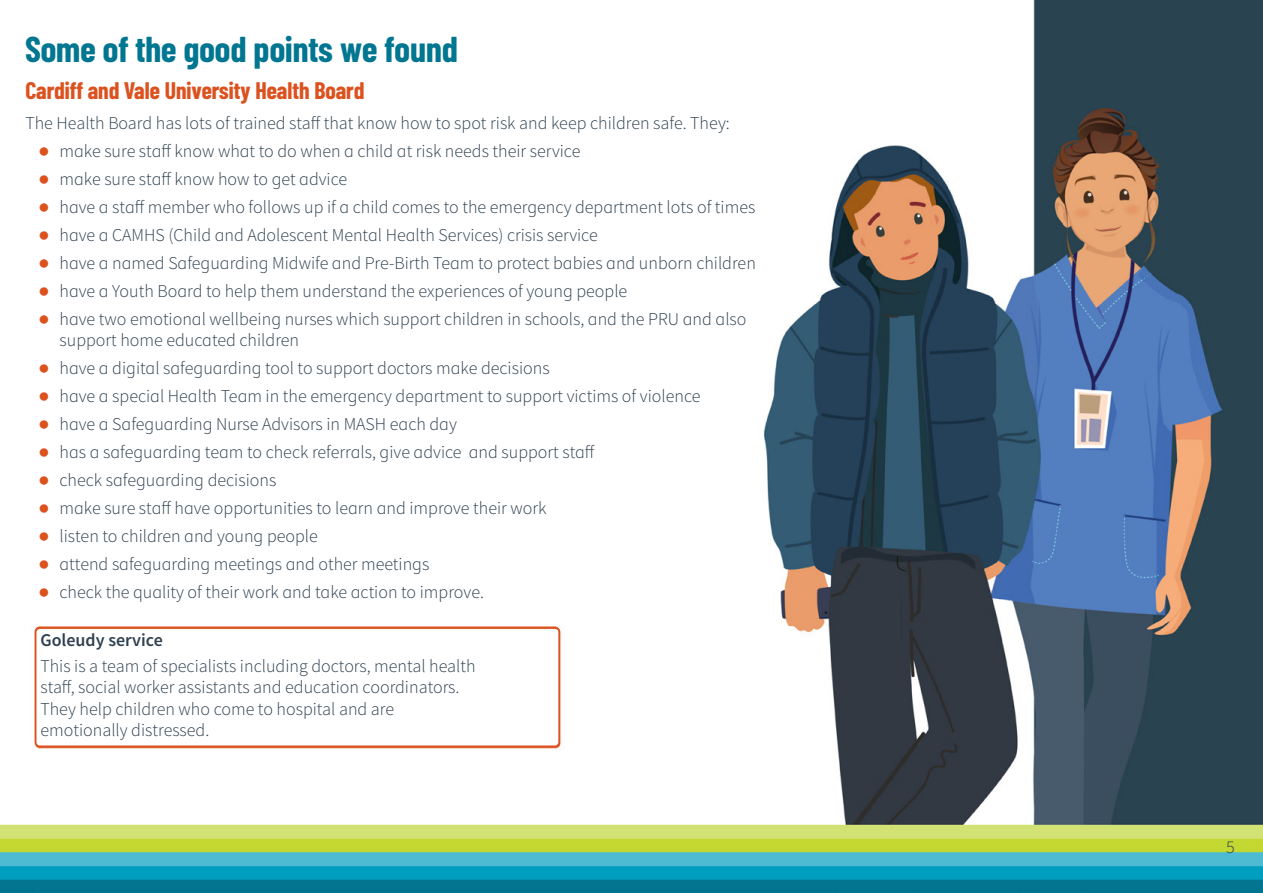
<style>
.page{position:relative;width:1263px;height:893px;background:#fff}
.page>*{position:absolute;margin:0;border:0;box-sizing:border-box;transform-origin:0 0}
.t1{font:700 36px "Barlow Condensed";color:#007691}
.t2{font:700 24px "Barlow Condensed";color:#db521f}
.t3{font:300 18px/21.6px "Source Sans Pro";color:#2e404f}
.t4{font:600 18px "Source Sans Pro";color:#2e404f}
.s1{font-family:"Arial";font-weight:700;font-size:19.5px;color:#db521f}
</style>
<div class="page">
<img style="left:0;top:0;width:1263px;height:893px">
<div style="left:35px;top:626px;width:525px;height:121px;border:2px solid #db521f;border-radius:4px"></div>
<p class="t1" style="left:26px;top:23px;width:434px">Some of the good points we found</p>
<p class="t2" style="left:26px;top:73px;width:341px">Cardiff and Vale University Health Board</p>
<p class="t3" style="left:26px;top:112px;width:706px">The Health Board has lots of trained staff that know how to spot risk and keep children safe. They:</p>
<p class="t3" style="left:38px;top:140px;width:544px"><span class="s1">●</span> make sure staff know what to do when a child at risk needs their service</p>
<p class="t3" style="left:38px;top:168px;width:310px"><span class="s1">●</span> make sure staff know how to get advice</p>
<p class="t3" style="left:38px;top:196px;width:718px"><span class="s1">●</span> have a staff member who follows up if a child comes to the emergency department lots of times</p>
<p class="t3" style="left:38px;top:224px;width:561px"><span class="s1">●</span> have a CAMHS (Child and Adolescent Mental Health Services) crisis service</p>
<p class="t3" style="left:38px;top:252px;width:719px"><span class="s1">●</span> have a named Safeguarding Midwife and Pre-Birth Team to protect babies and unborn children</p>
<p class="t3" style="left:38px;top:280px;width:590px"><span class="s1">●</span> have a Youth Board to help them understand the experiences of young people</p>
<p class="t3" style="left:60px;top:308px;width:688px;text-indent:-21px"><span class="s1">●</span> have two emotional wellbeing nurses which support children in schools, and the PRU and also support home educated children</p>
<p class="t3" style="left:38px;top:358px;width:513px"><span class="s1">●</span> have a digital safeguarding tool to support doctors make decisions</p>
<p class="t3" style="left:38px;top:386px;width:664px"><span class="s1">●</span> have a special Health Team in the emergency department to support victims of violence</p>
<p class="t3" style="left:38px;top:414px;width:420px"><span class="s1">●</span> have a Safeguarding Nurse Advisors in MASH each day</p>
<p class="t3" style="left:38px;top:442px;width:558px"><span class="s1">●</span> has a safeguarding team to check referrals, give advice and support staff</p>
<p class="t3" style="left:38px;top:470px;width:240px"><span class="s1">●</span> check safeguarding decisions</p>
<p class="t3" style="left:38px;top:498px;width:510px"><span class="s1">●</span> make sure staff have opportunities to learn and improve their work</p>
<p class="t3" style="left:38px;top:526px;width:281px"><span class="s1">●</span> listen to children and young people</p>
<p class="t3" style="left:38px;top:554px;width:393px"><span class="s1">●</span> attend safeguarding meetings and other meetings</p>
<p class="t3" style="left:38px;top:581px;width:447px"><span class="s1">●</span> check the quality of their work and take action to improve.</p>
<p class="t4" style="left:40px;top:628px;width:124px">Goleudy service</p>
<p class="t3" style="left:40px;top:655px;width:437px">This is a team of specialists including doctors, mental health staff, social worker assistants and education coordinators.<br>They help children who come to hospital and are emotionally distressed.</p>
<p class="t3" style="left:1226px;top:836px;width:10px">5</p>
</div>
